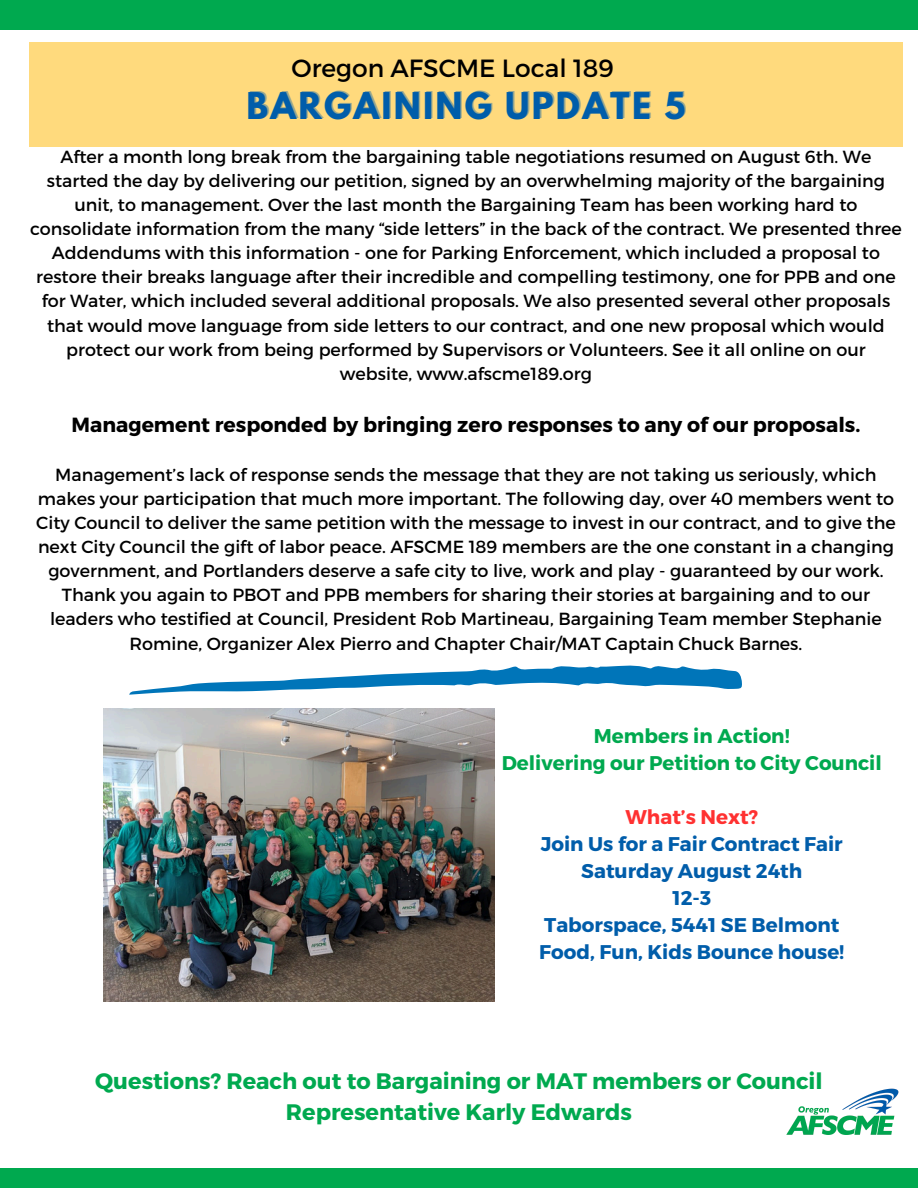
<style>
.page{position:relative;width:918px;height:1188px;background:#fff}
.page>*{position:absolute;margin:0;border:0;box-sizing:border-box;transform-origin:0 0}
.t1{font:700 32.7px "League Spartan";letter-spacing:.07em;color:#005daa}
.t2{font:24.9px "Montserrat";color:#000}
.t3{font:700 22.35px/31.2px "Montserrat";color:#00a94f;text-align:center}
.t4{font:700 20.4px "Montserrat";color:#000}
.t5{font:700 19.8px/27px "Montserrat";color:#005daa;text-align:center}
.t6{font:700 19.8px/27px "Montserrat";color:#00a94f;text-align:center}
.t7{font:17.55px/24.2px "Montserrat";color:#000;text-align:center}
.s1{color:#ff3131}
</style>
<div class="page">
<div style="left:0;top:0;width:918px;height:29px;background:#00a94f"></div>
<div style="left:0;top:1169px;width:918px;height:19px;background:#00a94f"></div>
<div style="left:29px;top:42px;width:874px;height:105px;background:#ffda7d"></div>
<svg style="left:129px;top:665px;width:613px;height:30px"></svg>
<img style="left:786px;top:1088px;width:113px;height:47px">
<img style="left:103px;top:708px;width:392px;height:294px">
<p class="t2" style="left:292px;top:52px;width:324px">Oregon AFSCME Local 189</p>
<h1 class="t1" style="left:247px;top:90px;width:440px">BARGAINING UPDATE 5</h1>
<p class="t7" style="left:30px;top:144px;width:873px">After a month long break from the bargaining table negotiations resumed on August 6th. We started the day by delivering our petition, signed by an overwhelming majority of the bargaining unit, to management. Over the last month the Bargaining Team has been working hard to consolidate information from the many “side letters” in the back of the contract. We presented three Addendums with this information - one for Parking Enforcement, which included a proposal to restore their breaks language after their incredible and compelling testimony, one for PPB and one for Water, which included several additional proposals. We also presented several other proposals that would move language from side letters to our contract, and one new proposal which would protect our work from being performed by Supervisors or Volunteers. See it all online on our website, www.afscme189.org</p>
<h4 class="t4" style="left:72px;top:412px;width:790px">Management responded by bringing zero responses to any of our proposals.</h4>
<h4 class="t7" style="left:36px;top:461px;width:861px">Management’s lack of response sends the message that they are not taking us seriously, which makes your participation that much more important. The following day, over 40 members went to City Council to deliver the same petition with the message to invest in our contract, and to give the next City Council the gift of labor peace. AFSCME 189 members are the one constant in a changing government, and Portlanders deserve a safe city to live, work and play - guaranteed by our work.<br>Thank you again to PBOT and PPB members for sharing their stories at bargaining and to our leaders who testified at Council, President Rob Martineau, Bargaining Team member Stephanie Romine, Organizer Alex Pierro and Chapter Chair/MAT Captain Chuck Barnes.</h4>
<h3 class="t6" style="left:502px;top:722px;width:382px">Members in Action!<br>Delivering our Petition to City Council</h3>
<p class="t5" style="left:539px;top:803px;width:307px"><span class="s1">What’s Next?<br></span>Join Us for a Fair Contract Fair<br>Saturday August 24th<br>12-3<br>Taborspace, 5441 SE Belmont<br>Food, Fun, Kids Bounce house!</p>
<p class="t3" style="left:95px;top:1065px;width:729px">Questions? Reach out to Bargaining or MAT members or Council<br>Representative Karly Edwards</p>
</div>
